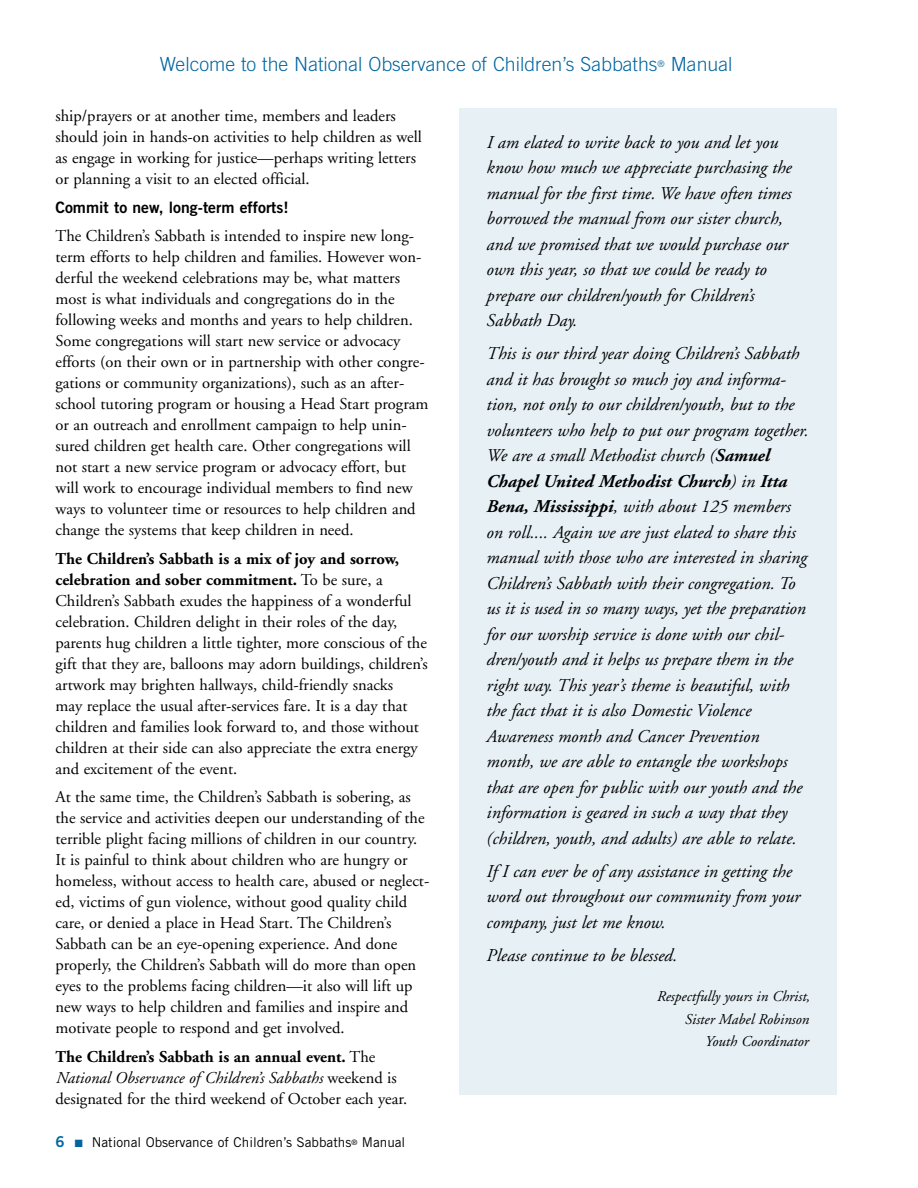
<style>
.page{position:relative;width:918px;height:1188px;background:#fff}
.page>*{position:absolute;margin:0;border:0;box-sizing:border-box;transform-origin:0 0}
.t1{font:300 19.5px "Trade Gothic";color:#00659f}
.t2{font:italic 18px/25.5px "Adobe Garamond";color:#000}
.t3{font:16.5px/21px "Adobe Garamond";color:#000}
.t4{font:15.75px "Trade Gothic Bold Two";color:#000}
.t5{font:italic 15px/22.5px "Adobe Garamond";color:#000;text-align:right}
.t6{font:13.5px "Trade Gothic";color:#000}
.s1{font-weight:700}
.s2{font-style:italic}
.s3{font-family:"Trade Gothic Bold Two";font-size:15px;color:#00659f}
.s4{color:#00659f}
</style>
<div class="page">
<div style="left:459px;top:108px;width:378px;height:986px;background:#e6f0f5"></div>
<p class="t1" style="left:160px;top:57px;width:574px">Welcome to the National Observance of Children’s Sabbaths<sup>®</sup> Manual</p>
<p class="t3" style="left:55px;top:107px;width:368px">ship/prayers or at another time, members and leaders should join in hands-on activities to help children as well as engage in working for justice—perhaps writing letters or planning a visit to an elected official.</p>
<p class="t4" style="left:56px;top:202px;width:235px">Commit to new, long-term efforts!</p>
<p class="t3" style="left:56px;top:227px;width:374px">The Children’s Sabbath is intended to inspire new long&shy;term efforts to help children and families. However won&shy;derful the weekend celebrations may be, what matters most is what individuals and congregations do in the following weeks and months and years to help children.<br>Some congregations will start new service or advocacy efforts (on their own or in partnership with other congre&shy;gations or community organizations), such as an after&shy;school tutoring program or housing a Head Start program or an outreach and enrollment campaign to help unin&shy;sured children get health care. Other congregations will not start a new service program or advocacy effort, but will work to encourage individual members to find new ways to volunteer time or resources to help children and change the systems that keep children in need.</p>
<p class="t3" style="left:56px;top:550px;width:374px"><span class="s1">The Children’s Sabbath is a mix of joy and sorrow, celebration and sober commitment.</span> To be sure, a Children’s Sabbath exudes the happiness of a wonderful celebration. Children delight in their roles of the day, parents hug children a little tighter, more conscious of the gift that they are, balloons may adorn buildings, children’s artwork may brighten hallways, child-friendly snacks<br>may replace the usual after-services fare. It is a day that children and families look forward to, and those without children at their side can also appreciate the extra energy and excitement of the event.</p>
<p class="t3" style="left:55px;top:788px;width:375px">At the same time, the Children’s Sabbath is sobering, as the service and activities deepen our understanding of the terrible plight facing millions of children in our country.<br>It is painful to think about children who are hungry or homeless, without access to health care, abused or neglect&shy;ed, victims of gun violence, without good quality child care, or denied a place in Head Start. The Children’s Sabbath can be an eye-opening experience. And done properly, the Children’s Sabbath will do more than open eyes to the problems facing children—it also will lift up new ways to help children and families and inspire and motivate people to respond and get involved.</p>
<p class="t3" style="left:55px;top:1048px;width:353px"><span class="s1">The Children’s Sabbath is an annual event.</span> The<br><span class="s2">National Observance of Children’s Sabbaths</span> weekend is designated for the third weekend of October each year.</p>
<p class="t6" style="left:56px;top:1138px;width:351px"><span class="s3">6</span> <span class="s4">■</span> National Observance of Children’s Sabbaths<sup>®</sup> Manual</p>
<p class="t2" style="left:486px;top:131px;width:307px">I am elated to write back to you and let you know how much we appreciate purchasing the manual for the first time. We have often times borrowed the manual from our sister church, and we promised that we would purchase our own this year, so that we could be ready to prepare our children/youth for Children’s Sabbath Day.</p>
<p class="t2" style="left:486px;top:343px;width:324px">This is our third year doing Children’s Sabbath and it has brought so much joy and informa&shy;tion, not only to our children/youth, but to the volunteers who help to put our program together.<br>We are a small Methodist church (<span class="s1">Samuel Chapel United Methodist Church</span>) in <span class="s1">Itta Bena, Mississippi</span>, with about 125 members on roll.... Again we are just elated to share this manual with those who are interested in sharing Children’s Sabbath with their congregation. To us it is used in so many ways, yet the preparation for our worship service is done with our chil&shy;dren/youth and it helps us prepare them in the right way. This year’s theme is beautiful, with the fact that it is also Domestic Violence Awareness month and Cancer Prevention month, we are able to entangle the workshops that are open for public with our youth and the information is geared in such a way that they (children, youth, and adults) are able to relate.</p>
<p class="t2" style="left:486px;top:860px;width:315px">If I can ever be of any assistance in getting the word out throughout our community from your company, just let me know.</p>
<p class="t2" style="left:486px;top:944px;width:192px">Please continue to be blessed.</p>
<p class="t5" style="left:657px;top:987px;width:155px">Respectfully yours in Christ,<br>Sister Mabel Robinson<br>Youth Coordinator</p>
</div>
